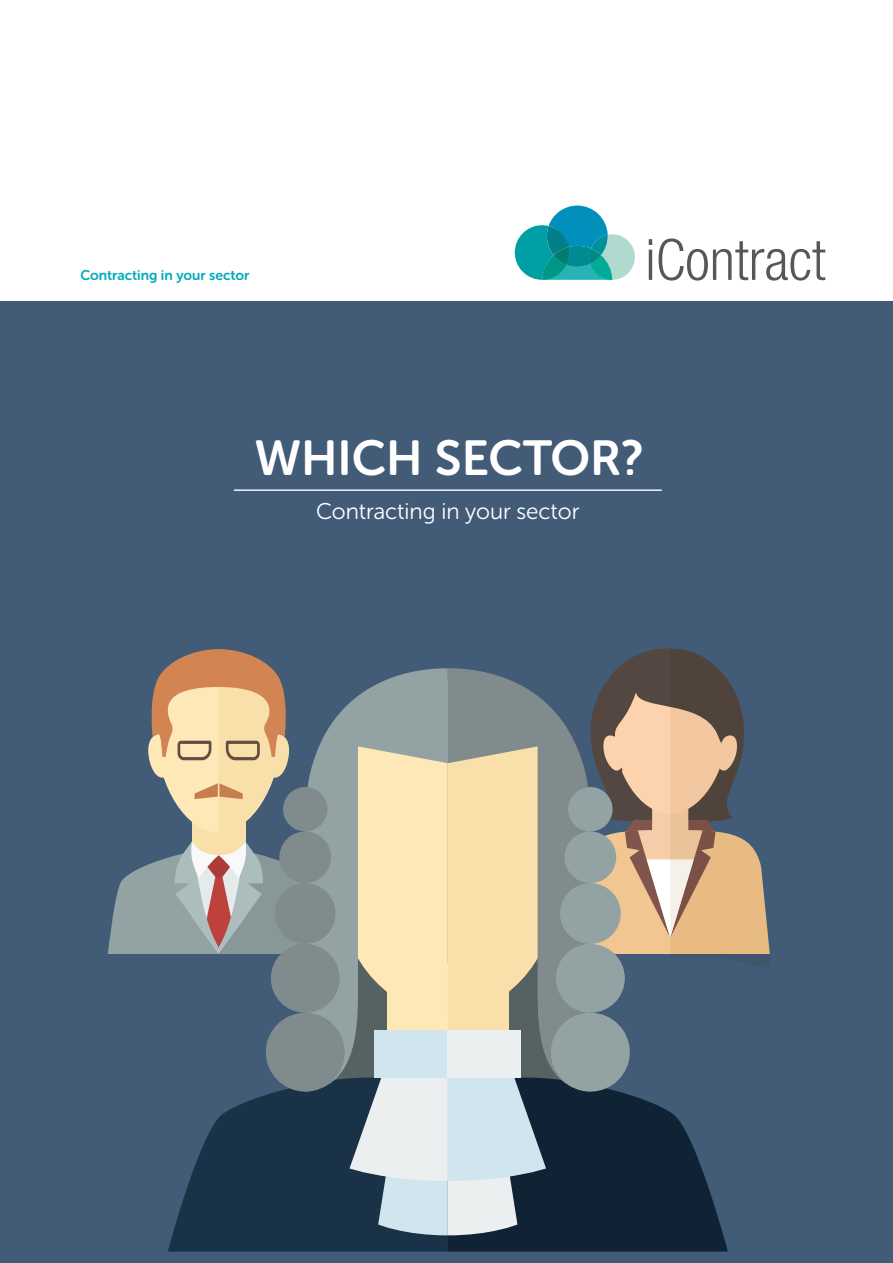
<style>
.page{position:relative;width:893px;height:1263px;background:#fff}
.page>*{position:absolute;margin:0;border:0;box-sizing:border-box;transform-origin:0 0}
.t1{font:300 condensed 57px "Helvetica Neue";color:#575756}
.t2{font:48.9px "Museo Sans Rounded 700";color:#fff}
.t3{font:22.65px "Museo Sans Rounded 300";color:#fff}
.t4{font:13.95px "Museo Sans Rounded 700";color:#00aabc}
</style>
<div class="page">
<svg style="left:515px;top:206px;width:120px;height:74px"></svg>
<div style="left:0;top:302px;width:893px;height:961px;background:#425b77"></div>
<hr style="left:234px;top:489px;width:428px;height:2px;background:#fff">
<svg style="left:168px;top:1077px;width:280px;height:174px;fill:#1a3247"></svg>
<svg style="left:448px;top:1077px;width:280px;height:174px;fill:#102335"></svg>
<svg style="left:350px;top:1091px;width:196px;height:144px;background:#b0bec6"></svg>
<svg style="left:312px;top:1016px;width:136px;height:75px;background:#acb8b9"></svg>
<svg style="left:448px;top:1016px;width:136px;height:75px;background:#b1b6b4"></svg>
<div style="left:551px;top:1013px;width:79px;height:78px;background:#93a3a4;border-radius:50%"></div>
<div style="left:266px;top:1013px;width:79px;height:78px;background:#7f8b8c;border-radius:50%"></div>
<svg style="left:108px;top:648px;width:662px;height:368px"></svg>
<p class="t4" style="left:80px;top:267px;width:171px">Contracting in your sector</p>
<h1 class="t1" style="left:645px;top:227px;width:182px">iContract</h1>
<h2 class="t2" style="left:254px;top:431px;width:391px">WHICH SECTOR?</h2>
<p class="t3" style="left:316px;top:498px;width:265px">Contracting in your sector</p>
</div>
